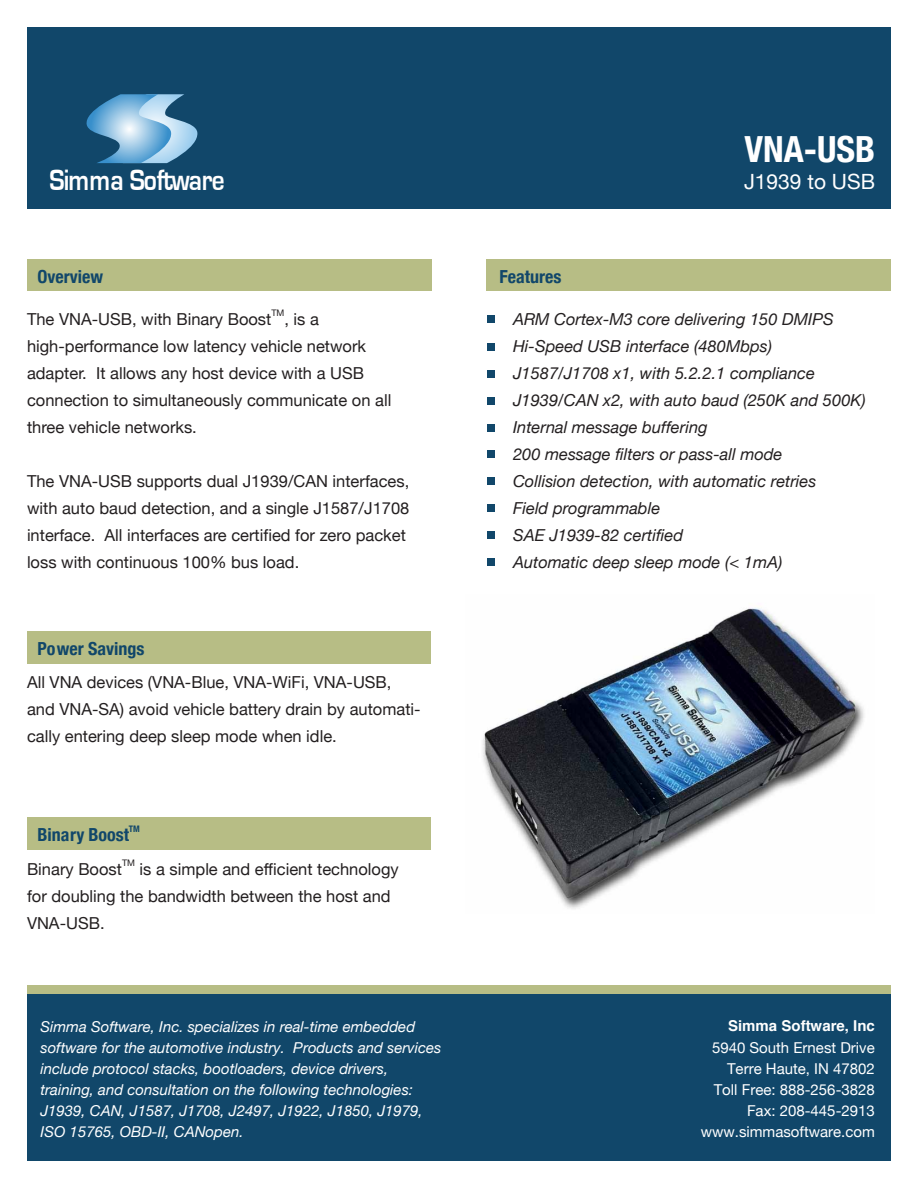
<style>
.page{position:relative;width:918px;height:1188px;background:#fff}
.page>*{position:absolute;margin:0;border:0;box-sizing:border-box;transform-origin:0 0}
.t1{font:700 condensed 36px "Helvetica Neue";color:#fff}
.t2{font:700 30.3px "Eurostile";letter-spacing:-.035em;color:#fff;scale:.84 1}
.t3{font:21px "Helvetica Neue";color:#fff}
.t4{font:700 condensed 18px "Helvetica Neue";color:#11476a}
.t5{font:16.5px/27px "Helvetica Neue";color:#231f20}
.t6{font:italic 16.5px/27px "Helvetica Neue";color:#231f20}
.t7{font:italic 15px/21px "Helvetica Neue";color:#fff}
.t8{font:15px/21px "Helvetica Neue";color:#fff;text-align:right}
.t9{font:700 15px "Helvetica";color:#fff}
.t10{font:9px "Helvetica Neue";color:#231f20}
.t11{font:700 condensed 9px "Helvetica Neue";color:#11476a}
</style>
<div class="page">
<div style="left:486px;top:259px;width:405px;height:32px;background:#b7bd85"></div>
<div style="left:27px;top:259px;width:405px;height:32px;background:#b7bd85"></div>
<div style="left:27px;top:27px;width:864px;height:181px;background:#11476a"></div>
<div style="left:27px;top:986px;width:864px;height:9px;background:#b7bd85"></div>
<div style="left:27px;top:994px;width:864px;height:167px;background:#11476a"></div>
<svg style="left:86px;top:94px;width:112px;height:69px"></svg>
<div style="left:27px;top:631px;width:404px;height:33px;background:#b7bd85"></div>
<div style="left:27px;top:818px;width:404px;height:32px;background:#b7bd85"></div>
<div style="left:487px;top:370px;width:8px;height:8px;background:#11476a"></div>
<div style="left:487px;top:343px;width:8px;height:8px;background:#11476a"></div>
<div style="left:487px;top:315px;width:8px;height:8px;background:#11476a"></div>
<div style="left:487px;top:397px;width:8px;height:8px;background:#11476a"></div>
<div style="left:487px;top:424px;width:8px;height:8px;background:#11476a"></div>
<div style="left:487px;top:451px;width:8px;height:7px;background:#11476a"></div>
<div style="left:487px;top:477px;width:8px;height:8px;background:#11476a"></div>
<div style="left:487px;top:504px;width:8px;height:8px;background:#11476a"></div>
<div style="left:487px;top:531px;width:8px;height:8px;background:#11476a"></div>
<div style="left:487px;top:558px;width:8px;height:8px;background:#11476a"></div>
<img style="left:482px;top:608px;width:382px;height:301px">
<h2 class="t2" style="left:49px;top:163px;width:210px">Simma Software</h2>
<p class="t4" style="left:37px;top:262px;width:67px">Overview</p>
<p class="t4" style="left:500px;top:262px;width:63px">Features</p>
<h1 class="t1" style="left:744px;top:119px;width:132px">VNA-USB</h1>
<p class="t3" style="left:744px;top:164px;width:133px">J1939 to USB</p>
<p class="t10" style="left:271px;top:305px;width:15px">TM</p>
<p class="t5" style="left:27px;top:304px;width:366px;text-indent:257px">, is a high-performance low latency vehicle network adapter. It allows any host device with a USB connection to simultaneously communicate on all three vehicle networks.</p>
<p class="t5" style="left:27px;top:304px;width:246px">The VNA-USB, with Binary Boost</p>
<p class="t5" style="left:27px;top:466px;width:384px">The VNA-USB supports dual J1939/CAN interfaces, with auto baud detection, and a single J1587/J1708 interface. All interfaces are certified for zero packet loss with continuous 100% bus load.</p>
<p class="t4" style="left:37px;top:634px;width:108px">Power Savings</p>
<p class="t5" style="left:27px;top:668px;width:395px">All VNA devices (VNA-Blue, VNA-WiFi, VNA-USB, and VNA-SA) avoid vehicle battery drain by automati&shy;cally entering deep sleep mode when idle.</p>
<p class="t4" style="left:38px;top:820px;width:93px">Binary Boost</p>
<p class="t11" style="left:129px;top:822px;width:12px">TM</p>
<p class="t10" style="left:122px;top:855px;width:15px">TM</p>
<p class="t5" style="left:27px;top:854px;width:373px;text-indent:113px">is a simple and efficient technology for doubling the bandwidth between the host and<br>VNA-USB.</p>
<p class="t5" style="left:27px;top:854px;width:97px">Binary Boost</p>
<p class="t7" style="left:40px;top:1015px;width:402px">Simma Software, Inc. specializes in real-time embedded software for the automotive industry. Products and services include protocol stacks, bootloaders, device drivers, training, and consultation on the following technologies:<br>J1939, CAN, J1587, J1708, J2497, J1922, J1850, J1979, ISO 15765, OBD-II, CANopen.</p>
<p class="t6" style="left:513px;top:305px;width:354px">ARM Cortex-M3 core delivering 150 DMIPS Hi-Speed USB interface (480Mbps)<br>J1587/J1708 x1, with 5.2.2.1 compliance J1939/CAN x2, with auto baud (250K and 500K)</p>
<p class="t6" style="left:513px;top:440px;width:305px">200 message filters or pass-all mode<br>Collision detection, with automatic retries</p>
<p class="t6" style="left:513px;top:521px;width:271px">SAE J1939-82 certified<br>Automatic deep sleep mode (&lt; 1mA)</p>
<p class="t6" style="left:513px;top:413px;width:196px">Internal message buffering</p>
<p class="t6" style="left:513px;top:494px;width:149px">Field programmable</p>
<p class="t9" style="left:728px;top:1013px;width:148px">Simma Software, Inc</p>
<p class="t8" style="left:701px;top:1036px;width:176px">5940 South Ernest Drive<br>Terre Haute, IN 47802<br>Toll Free: 888-256-3828<br>Fax: 208-445-2913 www.simmasoftware.com</p>
</div>
